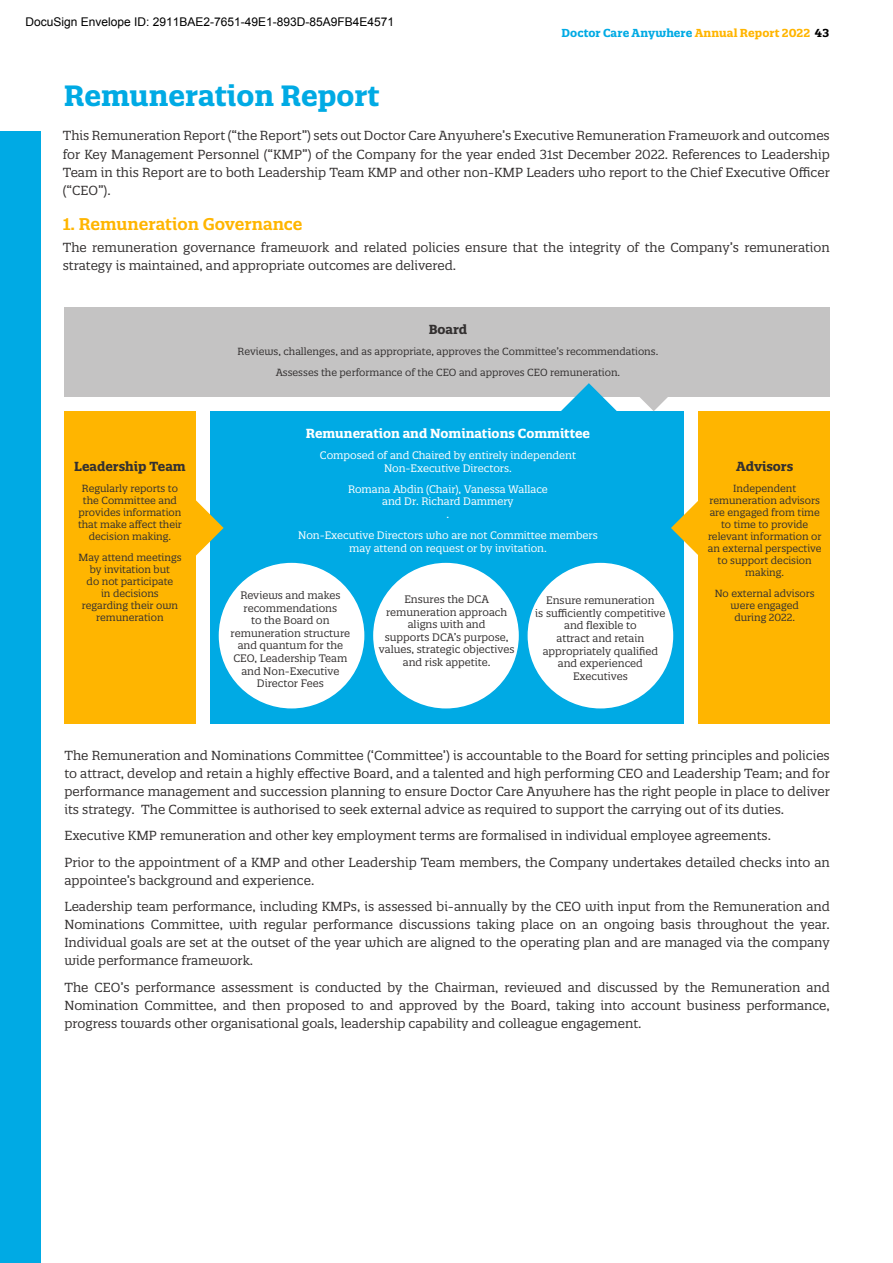
<style>
.page{position:relative;width:893px;height:1263px;background:#fff}
.page>*{position:absolute;margin:0;border:0;box-sizing:border-box;transform-origin:0 0}
.t1{font:700 28.5px "Quatro Slab";color:#00aae4}
.t2{font:600 16.5px "Quatro Slab";color:#ffb500}
.t3{font:12.75px/18px "Quatro Slab";color:#333030;text-align:justify}
.t4{font:700 12.75px "Quatro Slab";color:#fff}
.t5{font:700 12.75px "Quatro Slab";color:#333030}
.t6{font:12px "Arial";color:#000}
.t7{font:700 11.25px "Quatro Slab";letter-spacing:.01em;color:#00aae4}
.t8{font:10.5px/12.6px "Quatro Slab";color:#333030;text-align:center}
.t9{font:10.5px/12.6px "Quatro Slab";color:#fff;text-align:center}
.t10{font:10.05px/12px "Quatro Slab";color:#333030;text-align:center}
.s1{color:#ffb500}
.s2{color:#000}
</style>
<div class="page">
<div style="left:0;top:132px;width:41px;height:1131px;background:#00aae4"></div>
<div style="left:64px;top:308px;width:766px;height:89px;background:#c4c3c3"></div>
<div style="left:210px;top:411px;width:474px;height:312px;background:#00aae4"></div>
<div style="left:699px;top:411px;width:131px;height:312px;background:#ffb500"></div>
<div style="left:64px;top:411px;width:132px;height:312px;background:#ffb500"></div>
<div style="left:218px;top:562px;width:147px;height:147px;background:#fff;border-radius:50%"></div>
<div style="left:372px;top:562px;width:148px;height:147px;background:#fff;border-radius:50%"></div>
<div style="left:527px;top:562px;width:147px;height:147px;background:#fff;border-radius:50%"></div>
<svg style="left:561px;top:383px;width:56px;height:28px"></svg>
<svg style="left:671px;top:500px;width:28px;height:56px"></svg>
<svg style="left:196px;top:500px;width:28px;height:56px"></svg>
<svg style="left:640px;top:397px;width:28px;height:14px"></svg>
<p class="t6" style="left:26px;top:15px;width:370px">DocuSign Envelope ID: 2911BAE2-7651-49E1-893D-85A9FB4E4571</p>
<h1 class="t1" style="left:64px;top:78px;width:317px">Remuneration Report</h1>
<p class="t7" style="left:561px;top:25px;width:269px">Doctor Care Anywhere <span class="s1">Annual Report 2022</span> <span class="s2">43</span></p>
<p class="t3" style="left:63px;top:127px;width:769px">This Remuneration Report (“the Report”) sets out Doctor Care Anywhere’s Executive Remuneration Framework and outcomes for Key Management Personnel (“KMP”) of the Company for the year ended 31st December 2022. References to Leadership Team in this Report are to both Leadership Team KMP and other non-KMP Leaders who report to the Chief Executive Officer (“CEO”).</p>
<p class="t2" style="left:63px;top:213px;width:241px">1. Remuneration Governance</p>
<p class="t3" style="left:63px;top:238px;width:769px">The remuneration governance framework and related policies ensure that the integrity of the Company’s remuneration strategy is maintained, and appropriate outcomes are delivered.</p>
<p class="t5" style="left:74px;top:459px;width:113px">Leadership Team</p>
<p class="t10" style="left:78px;top:482px;width:105px">Regularly reports to the Committee and provides information that make affect their decision making.</p>
<p class="t10" style="left:78px;top:551px;width:105px">May attend meetings by invitation but<br>do not participate<br>in decisions regarding their own remuneration</p>
<p class="t5" style="left:429px;top:322px;width:40px">Board</p>
<p class="t10" style="left:238px;top:341px;width:422px;line-height:20.5px">Reviews, challenges, and as appropriate, approves the Committee’s recommendations.<br>Assesses the performance of the CEO and approves CEO remuneration.</p>
<p class="t4" style="left:306px;top:425px;width:286px">Remuneration and Nominations Committee</p>
<p class="t9" style="left:320px;top:449px;width:258px">Composed of and Chaired by entirely independent<br>Non-Executive Directors.</p>
<p class="t9" style="left:348px;top:483px;width:201px">Romana Abdin (Chair), Vanessa Wallace and Dr. Richard Dammery<br>.</p>
<p class="t9" style="left:298px;top:529px;width:301px">Non-Executive Directors who are not Committee members may attend on request or by invitation.</p>
<p class="t8" style="left:231px;top:589px;width:121px">Reviews and makes recommendations<br>to the Board on remuneration structure and quantum for the<br>CEO, Leadership Team and Non-Executive<br>Director Fees</p>
<p class="t8" style="left:379px;top:593px;width:137px">Ensures the DCA remuneration approach aligns with and<br>supports DCA’s purpose, values, strategic objectives and risk appetite.</p>
<p class="t8" style="left:535px;top:594px;width:132px">Ensure remuneration<br>is sufficiently competitive and flexible to<br>attract and retain appropriately qualified and experienced<br>Executives</p>
<p class="t5" style="left:736px;top:459px;width:59px">Advisors</p>
<p class="t10" style="left:708px;top:482px;width:115px">Independent remuneration advisors are engaged from time to time to provide relevant information or an external perspective to support decision making.</p>
<p class="t10" style="left:715px;top:587px;width:101px">No external advisors were engaged during 2022.</p>
<p class="t3" style="left:64px;top:746px;width:767px">The Remuneration and Nominations Committee (‘Committee’) is accountable to the Board for setting principles and policies to attract, develop and retain a highly effective Board, and a talented and high performing CEO and Leadership Team; and for performance management and succession planning to ensure Doctor Care Anywhere has the right people in place to deliver its strategy. The Committee is authorised to seek external advice as required to support the carrying out of its duties.</p>
<p class="t3" style="left:64px;top:822px;width:767px;line-height:26.5px">Executive KMP remuneration and other key employment terms are formalised in individual employee agreements.<br>Prior to the appointment of a KMP and other Leadership Team members, the Company undertakes detailed checks into an</p>
<p class="t3" style="left:64px;top:867px;width:767px;line-height:26.5px">appointee’s background and experience.<br>Leadership team performance, including KMPs, is assessed bi-annually by the CEO with input from the Remuneration and</p>
<p class="t3" style="left:64px;top:915px;width:767px">Nominations Committee, with regular performance discussions taking place on an ongoing basis throughout the year.<br>Individual goals are set at the outset of the year which are aligned to the operating plan and are managed via the company wide performance framework.</p>
<p class="t3" style="left:64px;top:978px;width:767px">The CEO’s performance assessment is conducted by the Chairman, reviewed and discussed by the Remuneration and Nomination Committee, and then proposed to and approved by the Board, taking into account business performance, progress towards other organisational goals, leadership capability and colleague engagement.</p>
</div>
